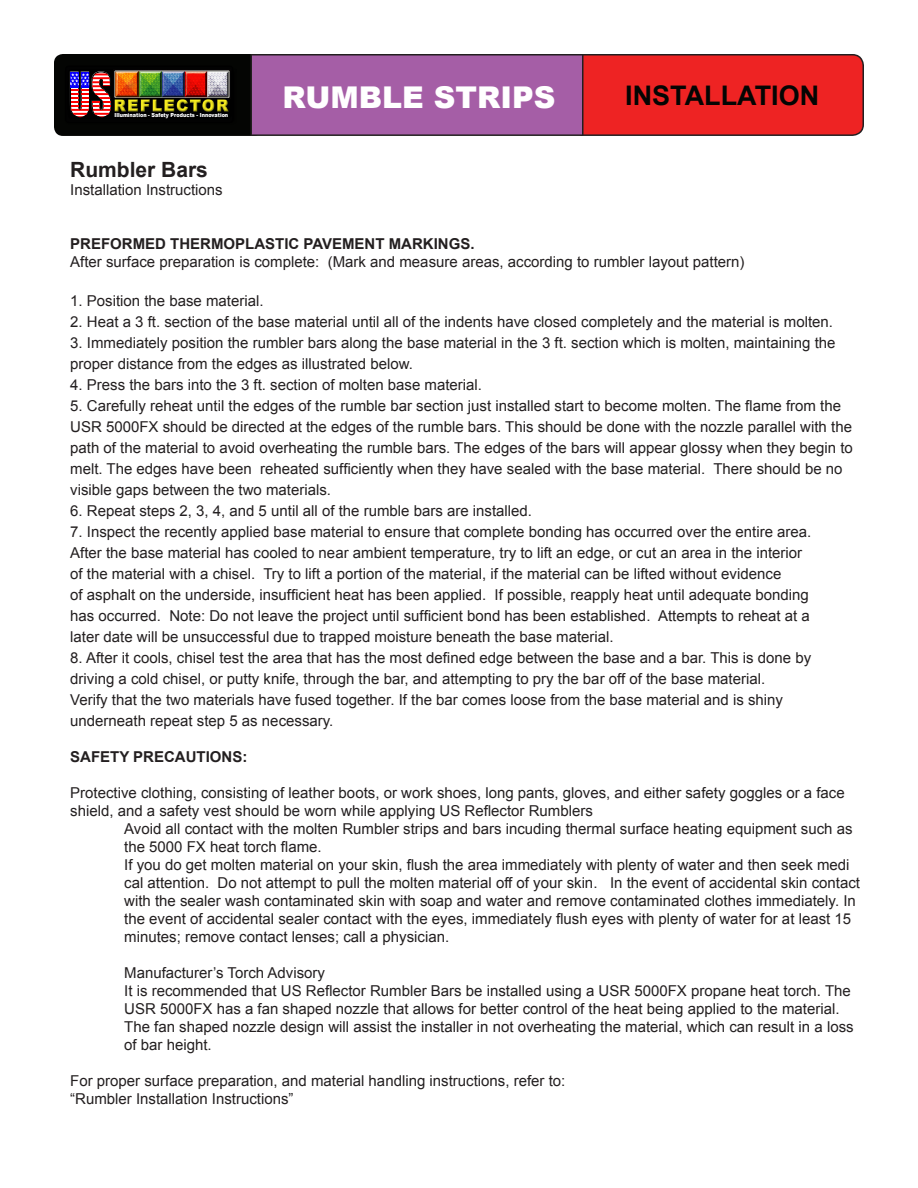
<style>
.page{position:relative;width:918px;height:1188px;background:#fff}
.page>*{position:absolute;margin:0;border:0;box-sizing:border-box;transform-origin:0 0}
.t1{font:56.1px "Impact";color:#fff;scale:.72 1}
.t2{font:900 30px "Arial";color:#fff}
.t3{font:700 27px "Arial";color:#040503}
.t4{font:700 21px "Arial";color:#231f20}
.t5{font:15px/18px "Arial";color:#231f20}
.t6{font:700 15px "Arial";color:#231f20}
.t7{font:900 5.85px "Arial";color:#fff;scale:.86 1}
.s1{font-size:54.9px}
</style>
<div class="page">
<div style="left:573px;top:55px;width:290px;height:80px;background:#ee2323;border-radius:11px"></div>
<div style="left:573px;top:54px;width:291px;height:82px;border:2px solid #231f20;border-radius:11px"></div>
<div style="left:54px;top:54px;width:209px;height:82px;background:#040503;border-radius:9px"></div>
<div style="left:251px;top:55px;width:332px;height:80px;background:#a55ea6"></div>
<div style="left:250px;top:54px;width:334px;height:82px;border:2px solid #231f20"></div>
<div style="left:65px;top:66px;width:168px;height:57px;border:1px solid #000;border-radius:3px"></div>
<div style="left:74px;top:69px;width:151px;height:9px;background:#000"></div>
<div style="left:227px;top:80px;width:5px;height:27px;background:#000"></div>
<div style="left:74px;top:111px;width:151px;height:8px;background:#000"></div>
<svg style="left:231px;top:107px;width:1px;height:12px"></svg>
<div style="left:70px;top:71px;width:159px;height:46px;background:#000"></div>
<svg style="left:70px;top:72px;width:41px;height:46px"></svg>
<img style="left:114px;top:70px;width:116px;height:42px">
<hr style="left:89px;top:69px;width:2px;height:44px;background:#000">
<p class="t1" style="left:69px;top:51px;width:61px">U<span class="s1">S</span></p>
<p class="t7" style="left:114px;top:111px;width:134px">Illumination - Safety Products - Innovation</p>
<p class="t4" style="left:70px;top:156px;width:139px">Rumbler Bars</p>
<p class="t5" style="left:70px;top:181px;width:154px">Installation Instructions</p>
<p class="t2" style="left:283px;top:75px;width:274px">RUMBLE STRIPS</p>
<p class="t3" style="left:625px;top:77px;width:195px">INSTALLATION</p>
<p class="t6" style="left:70px;top:234px;width:406px">PREFORMED THERMOPLASTIC PAVEMENT MARKINGS.</p>
<p class="t5" style="left:70px;top:253px;width:676px">After surface preparation is complete: (Mark and measure areas, according to rumbler layout pattern)</p>
<p class="t5" style="left:70px;top:292px;width:195px">1. Position the base material.</p>
<p class="t5" style="left:70px;top:313px;width:764px">2. Heat a 3 ft. section of the base material until all of the indents have closed completely and the material is molten.</p>
<p class="t5" style="left:70px;top:333px;width:767px;line-height:21px">3. Immediately position the rumbler bars along the base material in the 3 ft. section which is molten, maintaining the proper distance from the edges as illustrated below.</p>
<p class="t5" style="left:70px;top:376px;width:413px">4. Press the bars into the 3 ft. section of molten base material.</p>
<p class="t5" style="left:70px;top:396px;width:784px;line-height:21px">5. Carefully reheat until the edges of the rumble bar section just installed start to become molten. The flame from the USR 5000FX should be directed at the edges of the rumble bars. This should be done with the nozzle parallel with the path of the material to avoid overheating the rumble bars. The edges of the bars will appear glossy when they begin to melt. The edges have been reheated sufficiently when they have sealed with the base material. There should be no visible gaps between the two materials.</p>
<p class="t5" style="left:70px;top:502px;width:463px">6. Repeat steps 2, 3, 4, and 5 until all of the rumble bars are installed.</p>
<p class="t5" style="left:70px;top:523px;width:743px">7. Inspect the recently applied base material to ensure that complete bonding has occurred over the entire area.</p>
<p class="t5" style="left:70px;top:544px;width:734px">After the base material has cooled to near ambient temperature, try to lift an edge, or cut an area in the interior</p>
<p class="t5" style="left:70px;top:565px;width:713px">of the material with a chisel. Try to lift a portion of the material, if the material can be lifted without evidence</p>
<p class="t5" style="left:70px;top:586px;width:740px">of asphalt on the underside, insufficient heat has been applied. If possible, reapply heat until adequate bonding</p>
<p class="t5" style="left:70px;top:607px;width:741px">has occurred. Note: Do not leave the project until sufficient bond has been established. Attempts to reheat at a</p>
<p class="t5" style="left:70px;top:628px;width:545px">later date will be unsuccessful due to trapped moisture beneath the base material.</p>
<p class="t5" style="left:70px;top:649px;width:743px">8. After it cools, chisel test the area that has the most defined edge between the base and a bar. This is done by</p>
<p class="t5" style="left:70px;top:670px;width:697px">driving a cold chisel, or putty knife, through the bar, and attempting to pry the bar off of the base material.</p>
<p class="t5" style="left:70px;top:691px;width:714px">Verify that the two materials have fused together. If the bar comes loose from the base material and is shiny</p>
<p class="t5" style="left:70px;top:712px;width:265px">underneath repeat step 5 as necessary.</p>
<p class="t6" style="left:70px;top:747px;width:179px">SAFETY PRECAUTIONS:</p>
<p class="t5" style="left:70px;top:784px;width:776px">Protective clothing, consisting of leather boots, or work shoes, long pants, gloves, and either safety goggles or a face shield, and a safety vest should be worn while applying US Reflector Rumblers</p>
<p class="t5" style="left:124px;top:820px;width:730px">Avoid all contact with the molten Rumbler strips and bars incuding thermal surface heating equipment such as the 5000 FX heat torch flame.</p>
<p class="t5" style="left:124px;top:856px;width:737px">If you do get molten material on your skin, flush the area immediately with plenty of water and then seek medi cal attention. Do not attempt to pull the molten material off of your skin. In the event of accidental skin contact with the sealer wash contaminated skin with soap and water and remove contaminated clothes immediately. In the event of accidental sealer contact with the eyes, immediately flush eyes with plenty of water for at least 15 minutes; remove contact lenses; call a physician.</p>
<p class="t5" style="left:124px;top:964px;width:728px">Manufacturer’s Torch Advisory<br>It is recommended that US Reflector Rumbler Bars be installed using a USR 5000FX propane heat torch. The</p>
<p class="t5" style="left:124px;top:1000px;width:717px">USR 5000FX has a fan shaped nozzle that allows for better control of the heat being applied to the material.</p>
<p class="t5" style="left:124px;top:1018px;width:731px">The fan shaped nozzle design will assist the installer in not overheating the material, which can result in a loss of bar height.</p>
<p class="t5" style="left:70px;top:1072px;width:497px">For proper surface preparation, and material handling instructions, refer to:</p>
<p class="t5" style="left:70px;top:1090px;width:225px">“Rumbler Installation Instructions”</p>
</div>
